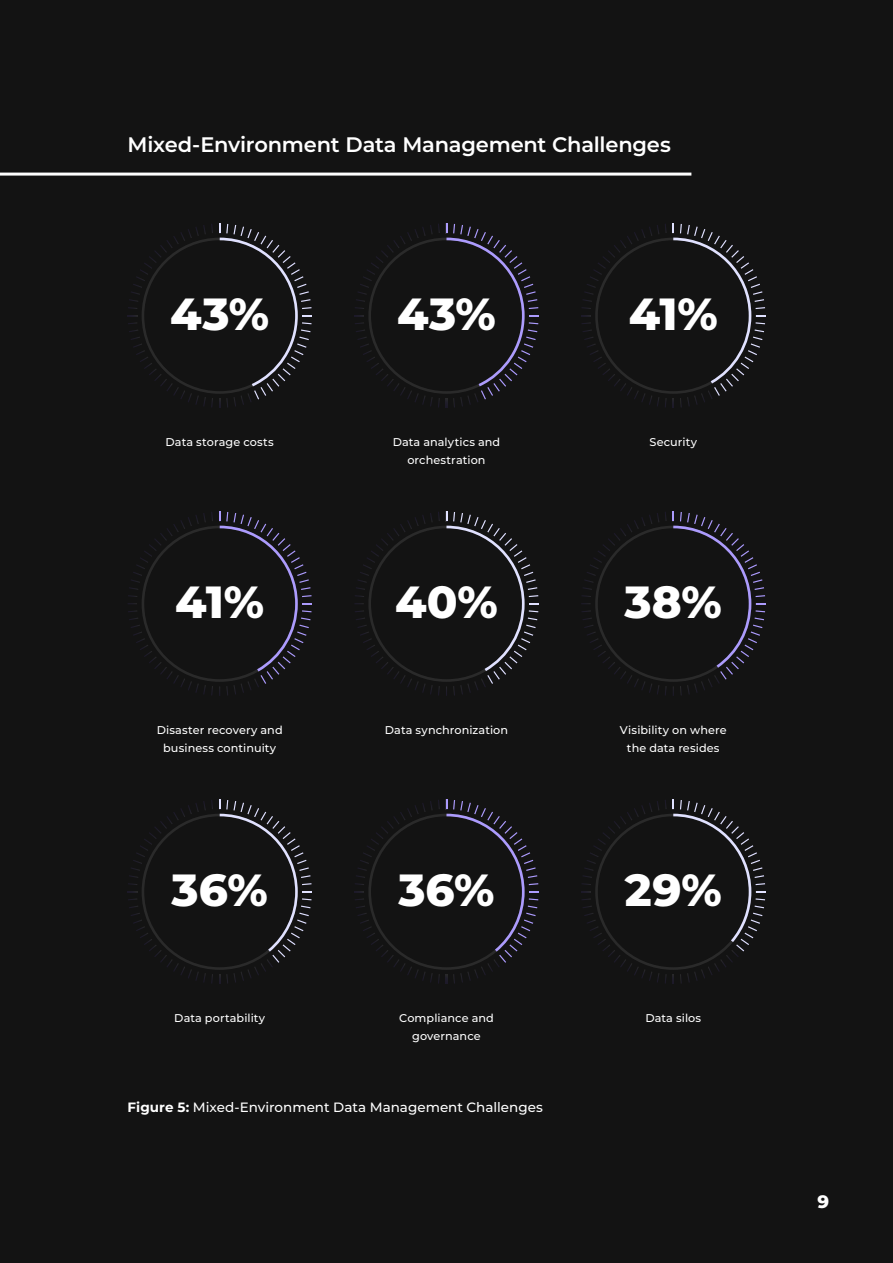
<style>
.page{position:relative;width:893px;height:1263px;background:#131313}
.page>*{position:absolute;margin:0;border:0;box-sizing:border-box;transform-origin:0 0}
.t1{font:800 45px "Montserrat";letter-spacing:.005em;color:#fff}
.t2{font:600 21px "Montserrat";letter-spacing:-.01em;color:#fff}
.t3{font:800 18px "Montserrat";color:#fff}
.t4{font:500 13.5px "Montserrat";color:#fff}
.t5{font:500 11.25px/18px "Montserrat";letter-spacing:.01em;color:#fff;text-align:center}
.s1{font-weight:700}
</style>
<div class="page">
<hr style="left:0;top:173px;width:691px;height:3px;background:#fff">
<svg style="left:128px;top:224px;width:184px;height:184px"></svg>
<svg style="left:128px;top:512px;width:184px;height:184px"></svg>
<svg style="left:128px;top:800px;width:184px;height:184px"></svg>
<svg style="left:354px;top:224px;width:185px;height:184px"></svg>
<svg style="left:355px;top:512px;width:184px;height:184px"></svg>
<svg style="left:354px;top:800px;width:185px;height:184px"></svg>
<svg style="left:582px;top:225px;width:77px;height:84px"></svg>
<svg style="left:582px;top:322px;width:77px;height:84px"></svg>
<svg style="left:665px;top:224px;width:100px;height:184px"></svg>
<svg style="left:582px;top:513px;width:77px;height:84px"></svg>
<svg style="left:582px;top:610px;width:77px;height:84px"></svg>
<svg style="left:665px;top:512px;width:100px;height:184px"></svg>
<svg style="left:582px;top:801px;width:77px;height:84px"></svg>
<svg style="left:582px;top:898px;width:77px;height:84px"></svg>
<svg style="left:665px;top:800px;width:100px;height:184px"></svg>
<h2 class="t2" style="left:128px;top:129px;width:545px">Mixed-Environment Data Management Challenges</h2>
<h1 class="t1" style="left:170px;top:281px;width:100px">43%</h1>
<h1 class="t1" style="left:397px;top:281px;width:100px">43%</h1>
<h1 class="t1" style="left:629px;top:281px;width:90px">41%</h1>
<p class="t5" style="left:165px;top:432px;width:110px">Data storage costs</p>
<p class="t5" style="left:393px;top:432px;width:109px">Data analytics and orchestration</p>
<p class="t5" style="left:649px;top:432px;width:49px">Security</p>
<h1 class="t1" style="left:175px;top:569px;width:90px">41%</h1>
<h1 class="t1" style="left:395px;top:569px;width:104px">40%</h1>
<h1 class="t1" style="left:625px;top:569px;width:99px">38%</h1>
<p class="t5" style="left:157px;top:720px;width:128px">Disaster recovery and business continuity</p>
<p class="t5" style="left:385px;top:720px;width:125px">Data synchronization</p>
<p class="t5" style="left:620px;top:720px;width:108px">Visibility on where the data resides</p>
<h1 class="t1" style="left:172px;top:857px;width:98px">36%</h1>
<h1 class="t1" style="left:398px;top:857px;width:98px">36%</h1>
<h1 class="t1" style="left:625px;top:857px;width:99px">29%</h1>
<p class="t5" style="left:174px;top:1008px;width:92px">Data portability</p>
<p class="t5" style="left:399px;top:1008px;width:96px">Compliance and governance</p>
<p class="t5" style="left:645px;top:1008px;width:57px">Data silos</p>
<p class="t4" style="left:128px;top:1097px;width:417px"><span class="s1">Figure 5:</span> Mixed-Environment Data Management Challenges</p>
<h3 class="t3" style="left:817px;top:1188px;width:13px">9</h3>
</div>
